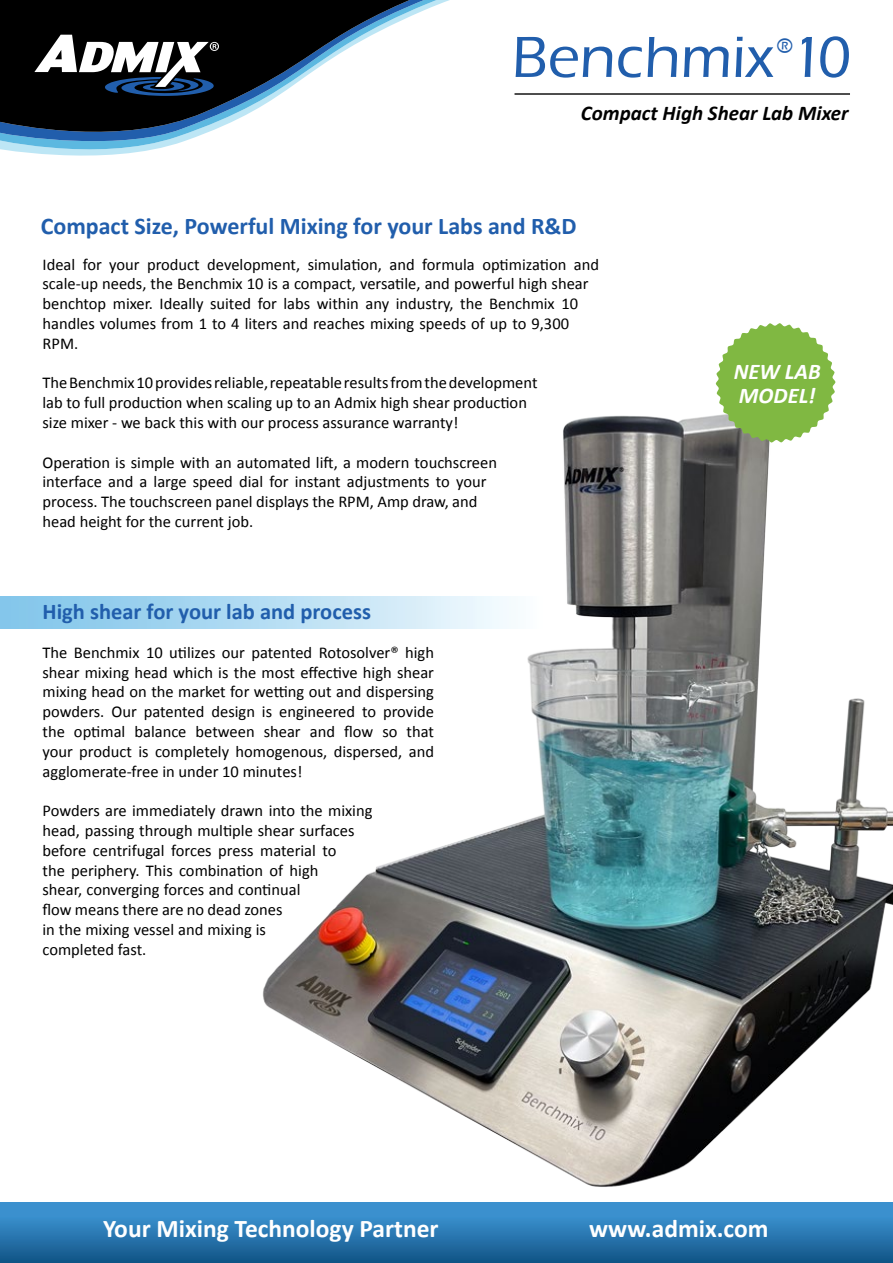
<style>
.page{position:relative;width:893px;height:1263px;background:#fff}
.page>*{position:absolute;margin:0;border:0;box-sizing:border-box;transform-origin:0 0}
.t1{font:500 60px "Eras ITC";color:#215eac}
.t2{font:500 37.5px "Eras ITC";color:#215eac}
.t3{font:700 25.5px "Calibri";color:#fff}
.t4{font:700 24px "Calibri";color:#215eac}
.t5{font:700 22.5px "Calibri";color:#215eac}
.t6{font:italic 700 22.5px/24px "Calibri";color:#fff}
.t7{font:italic 700 21px "Calibri";color:#000}
.t8{font:16.5px/19.8px "Calibri";color:#000}
</style>
<div class="page">
<svg style="left:0;top:149px;width:154px;height:7px"></svg>
<svg style="left:0;top:147px;width:164px;height:2px"></svg>
<svg style="left:0;top:0;width:450px;height:147px"></svg>
<svg style="left:34px;top:35px;width:185px;height:61px"></svg>
<div style="left:0;top:1202px;width:893px;height:61px;background:linear-gradient(to bottom,#439cdc,#135789)"></div>
<img style="left:249px;top:415px;width:644px;height:789px">
<div style="left:0;top:597px;width:544px;height:31px;background:linear-gradient(to right,#7bc2e9,#f8fcff)"></div>
<hr style="left:514px;top:93px;width:336px;height:2px;background:#000">
<svg style="left:716px;top:323px;width:119px;height:120px"></svg>
<h1 class="t1" style="left:512px;top:23px;width:341px">Benchmix 10</h1>
<h2 class="t2" style="left:775px;top:33px;width:20px">®</h2>
<p class="t7" style="left:581px;top:100px;width:269px">Compact High Shear Lab Mixer</p>
<h3 class="t4" style="left:41px;top:211px;width:537px">Compact Size, Powerful Mixing for your Labs and R&amp;D</h3>
<p class="t8" style="left:43px;top:254px;width:558px">Ideal for your product development, simulation, and formula optimization and scale-up needs, the Benchmix 10 is a compact, versatile, and powerful high shear benchtop mixer. Ideally suited for labs within any industry, the Benchmix 10 handles volumes from 1 to 4 liters and reaches mixing speeds of up to 9,300<br>RPM.</p>
<p class="t8" style="left:43px;top:373px;width:497px">The Benchmix 10 provides reliable, repeatable results from the development lab to full production when scaling up to an Admix high shear production size mixer - we back this with our process assurance warranty!</p>
<p class="t8" style="left:43px;top:452px;width:456px">Operation is simple with an automated lift, a modern touchscreen interface and a large speed dial for instant adjustments to your process. The touchscreen panel displays the RPM, Amp draw, and head height for the current job.</p>
<h3 class="t5" style="left:43px;top:597px;width:330px">High shear for your lab and process</h3>
<p class="t8" style="left:43px;top:642px;width:393px;text-align:justify">The Benchmix 10 utilizes our patented Rotosolver® high shear mixing head which is the most effective high shear mixing head on the market for wetting out and dispersing powders. Our patented design is engineered to provide the optimal balance between shear and flow so that your product is completely homogenous, dispersed, and agglomerate-free in under 10 minutes!</p>
<p class="t8" style="left:43px;top:801px;width:331px">Powders are immediately drawn into the mixing head, passing through multiple shear surfaces before centrifugal forces press material to<br>the periphery. This combination of high<br>shear, converging forces and continual<br>flow means there are no dead zones<br>in the mixing vessel and mixing is<br>completed fast.</p>
<h3 class="t6" style="left:734px;top:360px;width:89px">NEW LAB<br>MODEL!</h3>
<h3 class="t3" style="left:103px;top:1212px;width:337px">Your Mixing Technology Partner</h3>
<h3 class="t3" style="left:589px;top:1212px;width:181px">www.admix.com</h3>
</div>
